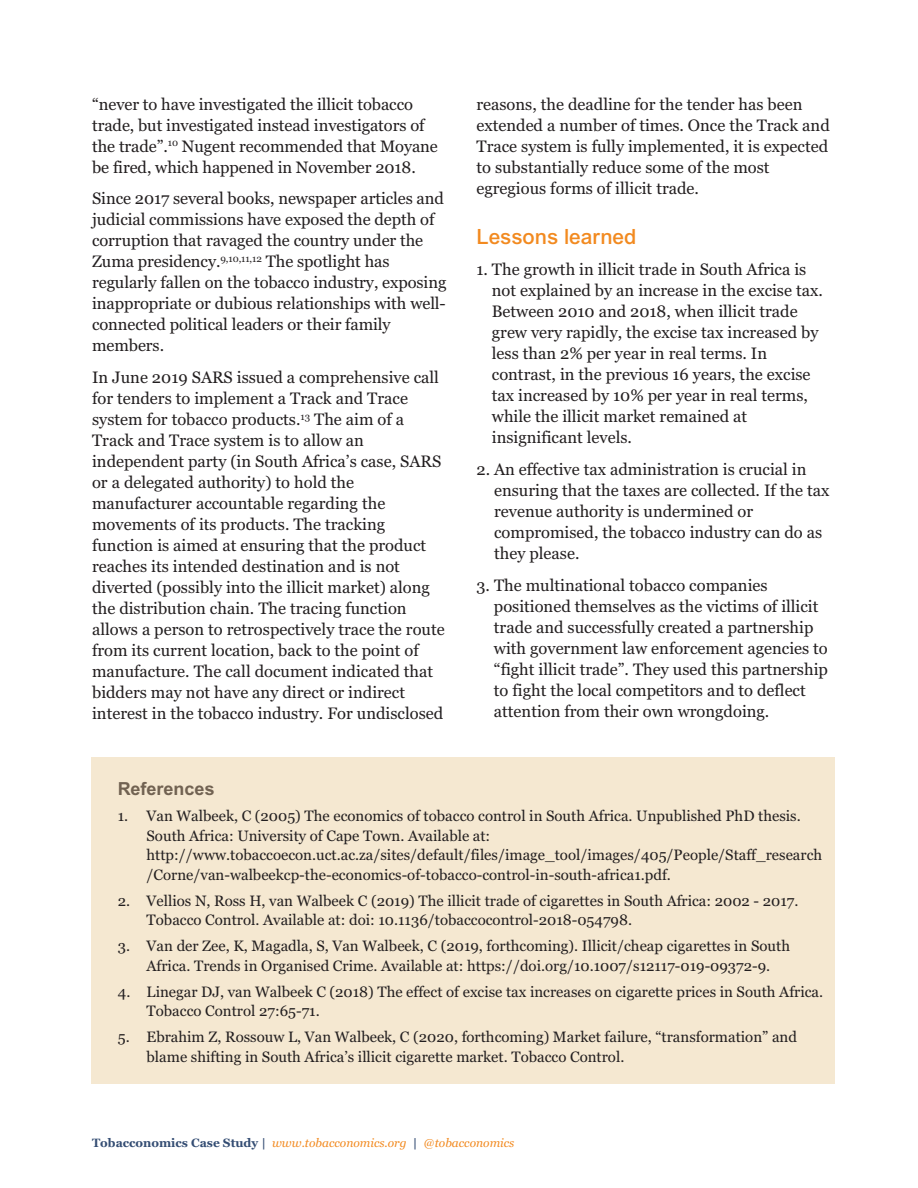
<style>
.page{position:relative;width:918px;height:1188px;background:#fff}
.page>*{position:absolute;margin:0;border:0;box-sizing:border-box;transform-origin:0 0}
.t1{font:500 21px "Arial";color:#f28a20}
.t2{font:700 18px "Arial";color:#716252}
.t3{font:16.5px/21px "Georgia";color:#231f20}
.t4{font:15px/19.5px "Georgia";color:#231f20}
.t5{font:italic 12px "Georgia";color:#f28a20}
.s1{font-weight:700;font-style:normal;color:#344d73}
</style>
<div class="page">
<div style="left:91px;top:758px;width:744px;height:326px;background:#f5e8d1"></div>
<p class="t3" style="left:92px;top:93px;width:347px">“never to have investigated the illicit tobacco trade, but investigated instead investigators of the trade”.<sup>10</sup> Nugent recommended that Moyane be fired, which happened in November 2018.</p>
<p class="t3" style="left:92px;top:188px;width:356px">Since 2017 several books, newspaper articles and judicial commissions have exposed the depth of corruption that ravaged the country under the Zuma presidency.<sup>9,10,11,12</sup> The spotlight has regularly fallen on the tobacco industry, exposing inappropriate or dubious relationships with well&shy;connected political leaders or their family members.</p>
<p class="t3" style="left:92px;top:367px;width:354px">In June 2019 SARS issued a comprehensive call for tenders to implement a Track and Trace system for tobacco products.<sup>13</sup> The aim of a Track and Trace system is to allow an independent party (in South Africa’s case, SARS or a delegated authority) to hold the manufacturer accountable regarding the movements of its products. The tracking function is aimed at ensuring that the product reaches its intended destination and is not diverted (possibly into the illicit market) along the distribution chain. The tracing function allows a person to retrospectively trace the route from its current location, back to the point of manufacture. The call document indicated that bidders may not have any direct or indirect interest in the tobacco industry. For undisclosed</p>
<p class="t3" style="left:476px;top:93px;width:355px">reasons, the deadline for the tender has been extended a number of times. Once the Track and Trace system is fully implemented, it is expected to substantially reduce some of the most egregious forms of illicit trade.</p>
<p class="t1" style="left:476px;top:229px;width:161px">Lessons learned</p>
<p class="t3" style="left:492px;top:259px;width:333px;text-indent:-15px">1. The growth in illicit trade in South Africa is not explained by an increase in the excise tax.<br>Between 2010 and 2018, when illicit trade grew very rapidly, the excise tax increased by less than 2% per year in real terms. In contrast, in the previous 16 years, the excise tax increased by 10% per year in real terms, while the illicit market remained at insignificant levels.</p>
<p class="t3" style="left:494px;top:459px;width:337px;text-indent:-18px">2. An effective tax administration is crucial in ensuring that the taxes are collected. If the tax revenue authority is undermined or compromised, the tobacco industry can do as they please.</p>
<p class="t3" style="left:494px;top:575px;width:336px;text-indent:-17px">3. The multinational tobacco companies positioned themselves as the victims of illicit trade and successfully created a partnership with government law enforcement agencies to “fight illicit trade”. They used this partnership to fight the local competitors and to deflect attention from their own wrongdoing.</p>
<p class="t2" style="left:118px;top:782px;width:98px">References</p>
<p class="t4" style="left:147px;top:806px;width:677px;text-indent:-29px">1. Van Walbeek, C (2005) The economics of tobacco control in South Africa. Unpublished PhD thesis.<br>South Africa: University of Cape Town. Available at: http://www.tobaccoecon.uct.ac.za/sites/default/files/image_tool/images/405/People/Staff_research /Corne/van-walbeekcp-the-economics-of-tobacco-control-in-south-africa1.pdf.</p>
<p class="t4" style="left:147px;top:891px;width:653px;text-indent:-29px">2. Vellios N, Ross H, van Walbeek C (2019) The illicit trade of cigarettes in South Africa: 2002 - 2017.<br>Tobacco Control. Available at: doi: 10.1136/tobaccocontrol-2018-054798.</p>
<p class="t4" style="left:118px;top:936px;width:674px;text-align:center">3. Van der Zee, K, Magadla, S, Van Walbeek, C (2019, forthcoming). Illicit/cheap cigarettes in South<br>Africa. Trends in Organised Crime. Available at: https://doi.org/10.1007/s12117-019-09372-9.</p>
<p class="t4" style="left:147px;top:982px;width:678px;text-indent:-29px">4. Linegar DJ, van Walbeek C (2018) The effect of excise tax increases on cigarette prices in South Africa.<br>Tobacco Control 27:65-71.</p>
<p class="t4" style="left:147px;top:1027px;width:652px;text-indent:-29px">5. Ebrahim Z, Rossouw L, Van Walbeek, C (2020, forthcoming) Market failure, “transformation” and blame shifting in South Africa’s illicit cigarette market. Tobacco Control.</p>
<p class="t5" style="left:92px;top:1135px;width:424px"><span class="s1">Tobacconomics Case Study |</span> www.tobacconomics.org <span class="s1">|</span> @tobacconomics</p>
</div>
